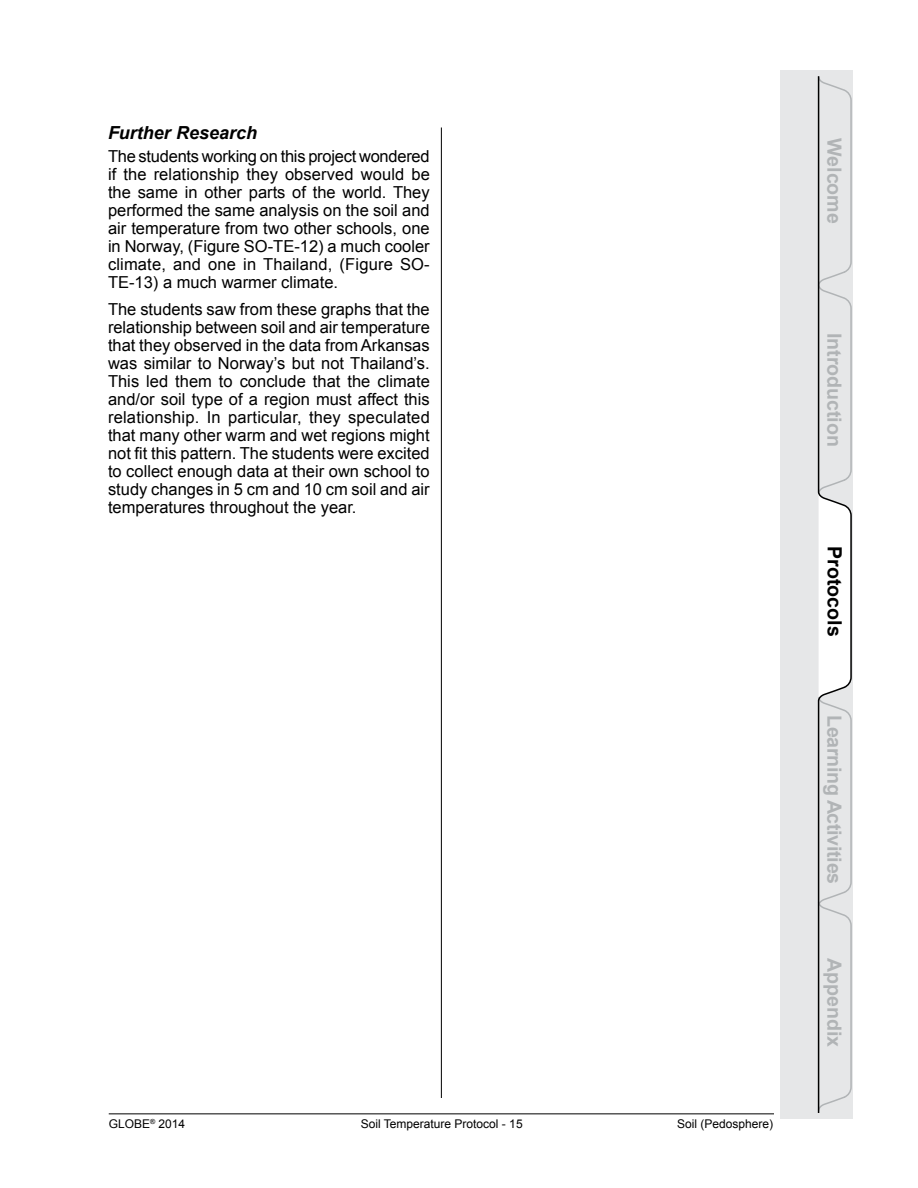
<style>
.page{position:relative;width:918px;height:1188px;background:#fff}
.page>*{position:absolute;margin:0;border:0;box-sizing:border-box;transform-origin:0 0}
.t1{font:700 19.65px "Arial";color:#b1b4b6}
.t2{font:700 19.65px "Arial";color:#000}
.t3{font:italic 700 18px "Arial";color:#000}
.t4{font:16.5px/18px "Arial";color:#000;text-align:justify}
.t5{font:12px "Arial";color:#000}
</style>
<div class="page">
<hr style="left:441px;top:128px;width:1px;height:970px;background:#000">
<hr style="left:109px;top:1113px;width:665px;height:1px;background:#000">
<div style="left:780px;top:70px;width:73px;height:1049px;background:#e6e7e8"></div>
<svg style="left:817px;top:76px;width:35px;height:1037px"></svg>
<p class="t3" style="left:108px;top:121px;width:151px">Further Research</p>
<p class="t4" style="left:108px;top:147px;width:323px">The students working on this project wondered if the relationship they observed would be the same in other parts of the world. They performed the same analysis on the soil and air temperature from two other schools, one in Norway, (Figure SO-TE-12) a much cooler climate, and one in Thailand, (Figure SO-TE-13) a much warmer climate.</p>
<p class="t4" style="left:108px;top:300px;width:323px">The students saw from these graphs that the relationship between soil and air temperature that they observed in the data from Arkansas was similar to Norway’s but not Thailand’s.<br>This led them to conclude that the climate and/or soil type of a region must affect this relationship. In particular, they speculated that many other warm and wet regions might not fit this pattern. The students were excited to collect enough data at their own school to study changes in 5 cm and 10 cm soil and air temperatures throughout the year.</p>
<p class="t5" style="left:109px;top:1116px;width:78px">GLOBE<sup>®</sup> 2014</p>
<p class="t5" style="left:361px;top:1116px;width:163px">Soil Temperature Protocol - 15</p>
<p class="t5" style="left:677px;top:1116px;width:98px">Soil (Pedosphere)</p>
<p class="t1" style="left:847px;top:138px;width:87px;rotate:90deg">Welcome</p>
<p class="t1" style="left:847px;top:333px;width:116px;rotate:90deg">Introduction</p>
<p class="t2" style="left:848px;top:546px;width:92px;rotate:90deg">Protocols</p>
<p class="t1" style="left:848px;top:715px;width:171px;rotate:90deg">Learning Activities</p>
<p class="t1" style="left:848px;top:958px;width:91px;rotate:90deg">Appendix</p>
</div>
